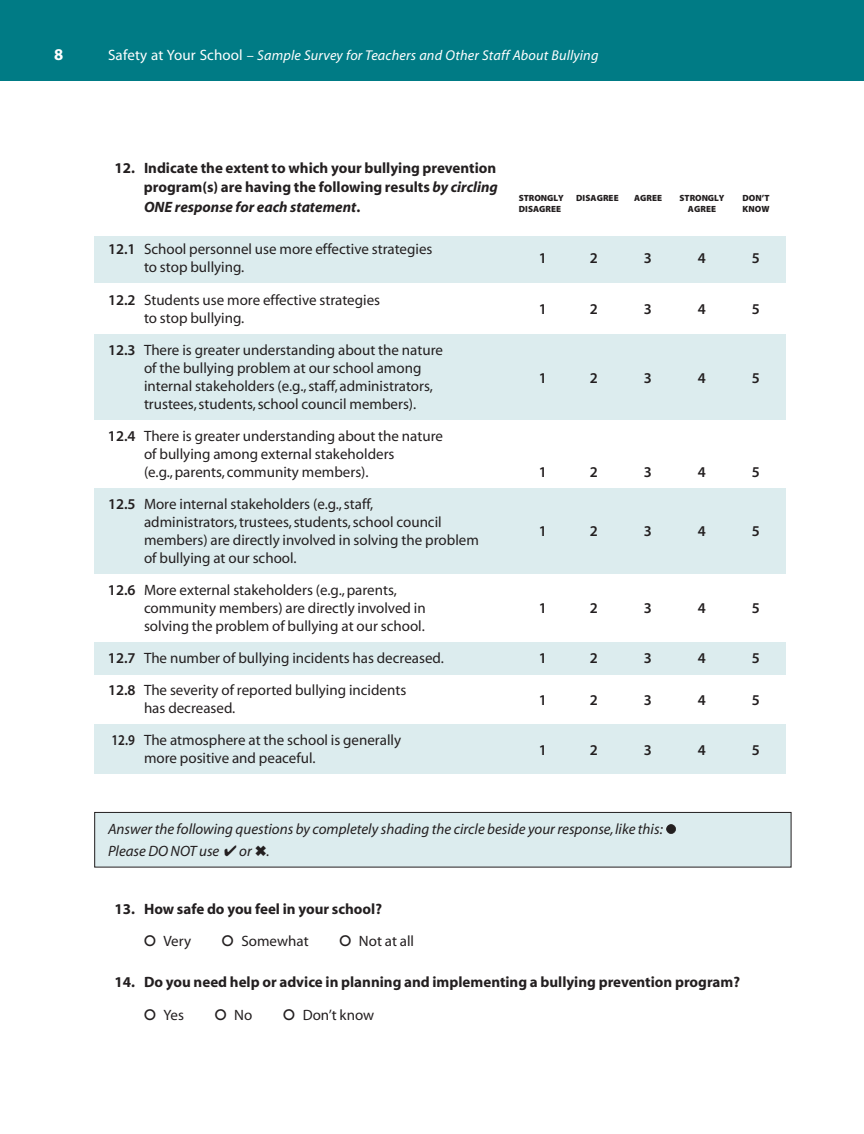
<style>
.page{position:relative;width:864px;height:1134px;background:#fff}
.page>*{position:absolute;margin:0;border:0;box-sizing:border-box;transform-origin:0 0}
.t1{font:16.5px "Myriad MM 700 600";color:#fff}
.t2{font:15px/18px "Myriad MM 400 600";color:#231f20}
.t3{font:15px/19.5px "Myriad MM 700 600";color:#231f20;text-align:right}
.t4{font:15px/22.5px "Myriad MM It 400 600";color:#231f20}
.t5{font:15px "Myriad MM 565 600";color:#231f20}
.t6{font:15px "Myriad MM It 700 600";color:#231f20}
.t7{font:14.25px "Myriad MM It 400 600";letter-spacing:.01em;color:#fff}
.t8{font:9px "Myriad MM 830 600";letter-spacing:.005em;color:#231f20}
.s1{font-family:"Myriad MM 400 600";font-size:15px}
.s2{font-family:"Myriad MM 400 600"}
.s3{font-family:"Myriad MM It 700 600"}
.s4{font-family:"Myriad MM 700 600"}
.s5{font-family:"Myriad MM 565 600"}
.s6{font-family:"Avant Garde IT Cby BT";font-weight:500}
</style>
<div class="page">
<div style="left:94px;top:236px;width:692px;height:47px;background:#dcecee"></div>
<div style="left:94px;top:335px;width:692px;height:85px;background:#dcecee"></div>
<div style="left:94px;top:489px;width:692px;height:85px;background:#dcecee"></div>
<div style="left:94px;top:642px;width:692px;height:33px;background:#dcecee"></div>
<div style="left:94px;top:725px;width:692px;height:49px;background:#dcecee"></div>
<div style="left:95px;top:812px;width:696px;height:55px;background:#dcecee"></div>
<div style="left:94px;top:812px;width:697px;height:55px;border:1px solid #231f20"></div>
<div style="left:667px;top:825px;width:9px;height:9px;background:#231f20;border-radius:50%"></div>
<div style="left:666px;top:824px;width:10px;height:10px;border:2px solid #231f20;border-radius:50%"></div>
<div style="left:0;top:0;width:864px;height:81px;background:#007b85"></div>
<p class="t1" style="left:54px;top:48px;width:11px">8</p>
<p class="t7" style="left:108px;top:50px;width:492px"><span class="s1">Safety at Your School</span> <span class="s2">–</span> Sample Survey for Teachers and Other Staff About Bullying</p>
<p class="t3" style="left:114px;top:159px;width:385px">12. Indicate the extent to which your bullying prevention program(s) are having the following results <span class="s3">by circling</span></p>
<p class="t8" style="left:519px;top:195px;width:46px">STRONGLY</p>
<p class="t8" style="left:576px;top:195px;width:44px">DISAGREE</p>
<p class="t8" style="left:634px;top:195px;width:30px">AGREE</p>
<p class="t8" style="left:680px;top:195px;width:46px">STRONGLY</p>
<p class="t8" style="left:742px;top:195px;width:29px">DON’T</p>
<p class="t6" style="left:144px;top:201px;width:218px">ONE response for each statement<span class="s4">.</span></p>
<p class="t8" style="left:519px;top:205px;width:44px">DISAGREE</p>
<p class="t8" style="left:688px;top:205px;width:30px">AGREE</p>
<p class="t8" style="left:742px;top:205px;width:29px">KNOW</p>
<p class="t2" style="left:144px;top:242px;width:290px;text-indent:-36px"><span class="s5">12.1</span> School personnel use more effective strategies to stop bullying.</p>
<p class="t5" style="left:539px;top:253px;width:10px">1</p>
<p class="t5" style="left:590px;top:253px;width:10px">2</p>
<p class="t5" style="left:644px;top:253px;width:10px">3</p>
<p class="t5" style="left:698px;top:253px;width:10px">4</p>
<p class="t5" style="left:752px;top:253px;width:10px">5</p>
<p class="t2" style="left:144px;top:292px;width:238px;text-indent:-36px"><span class="s5">12.2</span> Students use more effective strategies to stop bullying.</p>
<p class="t5" style="left:539px;top:303px;width:10px">1</p>
<p class="t5" style="left:590px;top:303px;width:10px">2</p>
<p class="t5" style="left:644px;top:303px;width:10px">3</p>
<p class="t5" style="left:698px;top:303px;width:10px">4</p>
<p class="t5" style="left:752px;top:303px;width:10px">5</p>
<p class="t2" style="left:144px;top:342px;width:301px;text-indent:-36px"><span class="s5">12.3</span> There is greater understanding about the nature of the bullying problem at our school among internal stakeholders (e.g., staff, administrators,</p>
<p class="t5" style="left:539px;top:372px;width:10px">1</p>
<p class="t5" style="left:590px;top:372px;width:10px">2</p>
<p class="t5" style="left:644px;top:372px;width:10px">3</p>
<p class="t5" style="left:698px;top:372px;width:10px">4</p>
<p class="t5" style="left:752px;top:372px;width:10px">5</p>
<p class="t2" style="left:108px;top:389px;width:337px;line-height:32.1px;text-indent:36px">trustees, students, school council members).<br><span class="s5">12.4</span> There is greater understanding about the nature</p>
<p class="t2" style="left:144px;top:446px;width:252px">of bullying among external stakeholders (e.g., parents, community members).</p>
<p class="t2" style="left:144px;top:496px;width:336px;text-indent:-36px"><span class="s5">12.5</span> More internal stakeholders (e.g., staff,<br>administrators, trustees, students, school council members) are directly involved in solving the problem</p>
<p class="t5" style="left:539px;top:466px;width:10px">1</p>
<p class="t5" style="left:590px;top:466px;width:10px">2</p>
<p class="t5" style="left:644px;top:466px;width:10px">3</p>
<p class="t5" style="left:698px;top:466px;width:10px">4</p>
<p class="t5" style="left:752px;top:466px;width:10px">5</p>
<p class="t5" style="left:539px;top:525px;width:10px">1</p>
<p class="t5" style="left:590px;top:525px;width:10px">2</p>
<p class="t5" style="left:644px;top:525px;width:10px">3</p>
<p class="t5" style="left:698px;top:525px;width:10px">4</p>
<p class="t5" style="left:752px;top:525px;width:10px">5</p>
<p class="t2" style="left:108px;top:543px;width:290px;line-height:32.1px;text-indent:36px">of bullying at our school.<br><span class="s5">12.6</span> More external stakeholders (e.g., parents,</p>
<p class="t2" style="left:144px;top:600px;width:283px">community members) are directly involved in</p>
<p class="t5" style="left:539px;top:602px;width:10px">1</p>
<p class="t5" style="left:590px;top:602px;width:10px">2</p>
<p class="t5" style="left:644px;top:602px;width:10px">3</p>
<p class="t5" style="left:698px;top:602px;width:10px">4</p>
<p class="t5" style="left:752px;top:602px;width:10px">5</p>
<p class="t2" style="left:108px;top:611px;width:337px;line-height:32.1px;text-indent:36px">solving the problem of bullying at our school.<br><span class="s5">12.7</span> The number of bullying incidents has decreased.</p>
<p class="t5" style="left:539px;top:652px;width:10px">1</p>
<p class="t5" style="left:590px;top:652px;width:10px">2</p>
<p class="t5" style="left:644px;top:652px;width:10px">3</p>
<p class="t5" style="left:698px;top:652px;width:10px">4</p>
<p class="t5" style="left:752px;top:652px;width:10px">5</p>
<p class="t2" style="left:144px;top:682px;width:264px;text-indent:-36px"><span class="s5">12.8</span> The severity of reported bullying incidents has decreased.</p>
<p class="t5" style="left:539px;top:694px;width:10px">1</p>
<p class="t5" style="left:590px;top:694px;width:10px">2</p>
<p class="t5" style="left:644px;top:694px;width:10px">3</p>
<p class="t5" style="left:698px;top:694px;width:10px">4</p>
<p class="t5" style="left:752px;top:694px;width:10px">5</p>
<p class="t2" style="left:144px;top:732px;width:259px;text-indent:-33px"><span class="s5">12.9</span> The atmosphere at the school is generally more positive and peaceful.</p>
<p class="t5" style="left:539px;top:745px;width:10px">1</p>
<p class="t5" style="left:590px;top:745px;width:10px">2</p>
<p class="t5" style="left:644px;top:745px;width:10px">3</p>
<p class="t5" style="left:698px;top:745px;width:10px">4</p>
<p class="t5" style="left:752px;top:745px;width:10px">5</p>
<p class="t4" style="left:108px;top:819px;width:556px">Answer the following questions by completely shading the circle beside your response,like this:<br>Please DO NOT use ✔ or ✖.</p>
<p class="t3" style="left:114px;top:900px;width:269px">13. How safe do you feel in your school?</p>
<p class="t2" style="left:144px;top:933px;width:49px"><span class="s6">O</span> Very</p>
<p class="t2" style="left:222px;top:933px;width:88px"><span class="s6">O</span> Somewhat</p>
<p class="t2" style="left:339px;top:933px;width:76px"><span class="s6">O</span> Not at all</p>
<p class="t3" style="left:114px;top:974px;width:627px">14. Do you need help or advice in planning and implementing a bullying prevention program?</p>
<p class="t2" style="left:144px;top:1007px;width:41px"><span class="s6">O</span> Yes</p>
<p class="t2" style="left:215px;top:1007px;width:39px"><span class="s6">O</span> No</p>
<p class="t2" style="left:283px;top:1007px;width:93px"><span class="s6">O</span> Don’t know</p>
</div>
